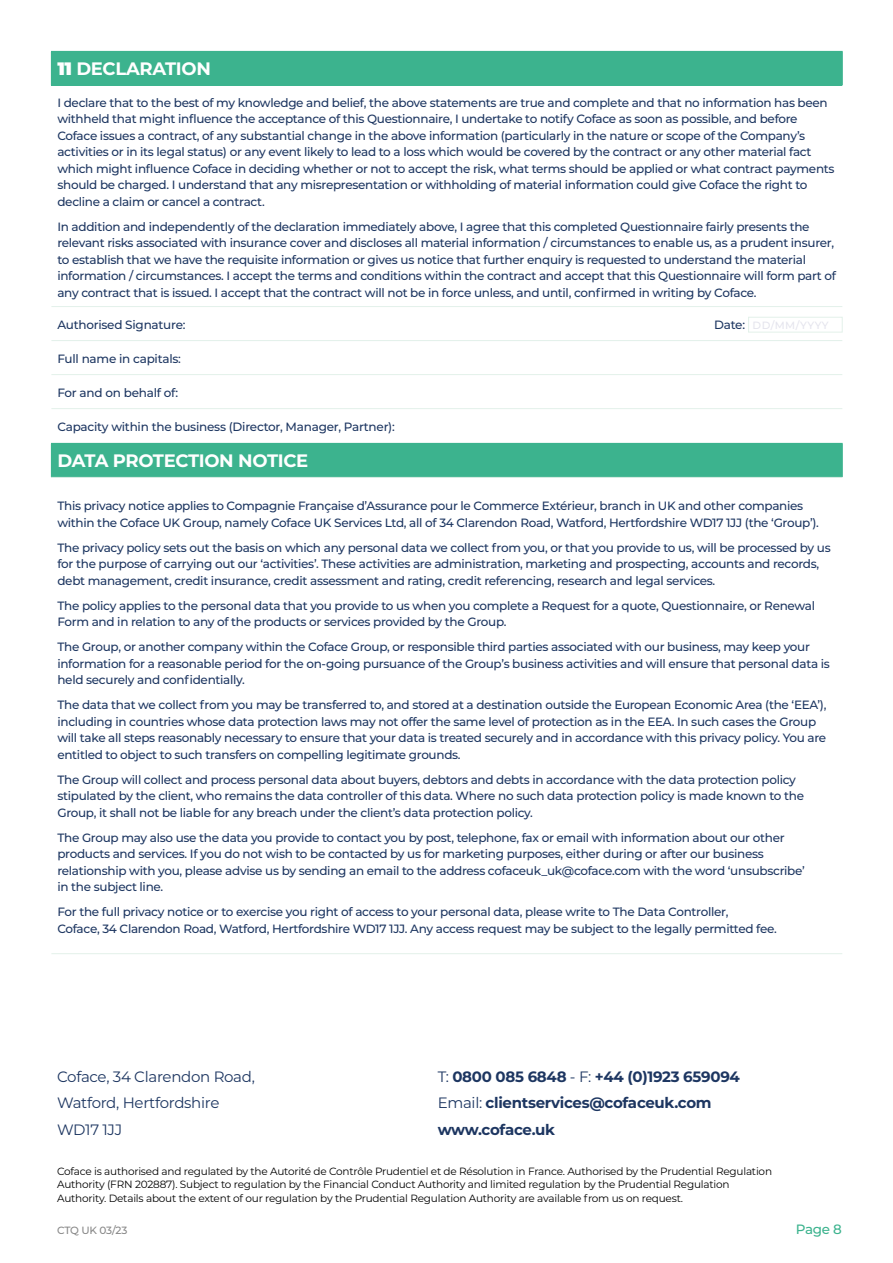
<style>
.page{position:relative;width:893px;height:1263px;background:#fff}
.page>*{position:absolute;margin:0;border:0;box-sizing:border-box;transform-origin:0 0}
.t1{font:700 18px "Montserrat";letter-spacing:-.02em;color:#fff}
.t2{font:700 15px/26.5px "Montserrat";letter-spacing:-.02em;color:#1d3661}
.t3{font:15px/26.5px "Montserrat";letter-spacing:-.02em;color:#1d3661}
.t4{font:500 13.5px "Montserrat";color:#3cb38e}
.t5{font:500 12px/16.5px "Montserrat";letter-spacing:-.025em;color:#1d3661}
.t6{font:10.5px/13.5px "Montserrat";letter-spacing:-.02em;color:#000}
.t7{font:500 10.5px "Montserrat";letter-spacing:-.03em;color:#878787}
.t8{font:500 10.5px "Montserrat";letter-spacing:.04em;color:#e4e4ed}
.s1{font-weight:900}
.s2{font-weight:400}
</style>
<div class="page">
<div style="left:51px;top:51px;width:791px;height:34px;background:#3cb38e"></div>
<hr style="left:51px;top:51px;width:792px;height:1px;background:#3cb38e">
<hr style="left:842px;top:52px;width:1px;height:33px;background:#3cb38e">
<hr style="left:51px;top:306px;width:791px;height:1px;background:#e3f1ea">
<hr style="left:51px;top:340px;width:791px;height:1px;background:#e3f1ea">
<hr style="left:51px;top:374px;width:791px;height:1px;background:#e3f1ea">
<hr style="left:51px;top:408px;width:791px;height:1px;background:#e3f1ea">
<div style="left:51px;top:443px;width:791px;height:34px;background:#3cb38e"></div>
<hr style="left:51px;top:443px;width:792px;height:1px;background:#3cb38e">
<hr style="left:842px;top:444px;width:1px;height:33px;background:#3cb38e">
<hr style="left:51px;top:477px;width:792px;height:1px;background:#e3f1ea">
<hr style="left:51px;top:953px;width:791px;height:1px;background:#e3f1ea">
<div style="left:748px;top:317px;width:95px;height:15px;border:1px solid #e3f1ea"></div>
<h1 class="t1" style="left:57px;top:55px;width:155px"><span class="s1">11</span> DECLARATION</h1>
<p class="t5" style="left:57px;top:94px;width:779px">I declare that to the best of my knowledge and belief, the above statements are true and complete and that no information has been withheld that might influence the acceptance of this Questionnaire, I undertake to notify Coface as soon as possible, and before Coface issues a contract, of any substantial change in the above information (particularly in the nature or scope of the Company’s activities or in its legal status) or any event likely to lead to a loss which would be covered by the contract or any other material fact which might influence Coface in deciding whether or not to accept the risk, what terms should be applied or what contract payments should be charged. I understand that any misrepresentation or withholding of material information could give Coface the right to decline a claim or cancel a contract.</p>
<p class="t5" style="left:57px;top:218px;width:780px">In addition and independently of the declaration immediately above, I agree that this completed Questionnaire fairly presents the relevant risks associated with insurance cover and discloses all material information / circumstances to enable us, as a prudent insurer, to establish that we have the requisite information or gives us notice that further enquiry is requested to understand the material information / circumstances. I accept the terms and conditions within the contract and accept that this Questionnaire will form part of any contract that is issued. I accept that the contract will not be in force unless, and until, confirmed in writing by Coface.</p>
<p class="t5" style="left:57px;top:316px;width:130px">Authorised Signature:</p>
<p class="t5" style="left:714px;top:316px;width:32px">Date:</p>
<p class="t5" style="left:57px;top:350px;width:125px">Full name in capitals:</p>
<p class="t5" style="left:57px;top:384px;width:122px">For and on behalf of:</p>
<p class="t5" style="left:57px;top:418px;width:339px">Capacity within the business (Director, Manager, Partner):</p>
<h1 class="t1" style="left:57px;top:447px;width:252px">DATA PROTECTION NOTICE</h1>
<p class="t5" style="left:57px;top:497px;width:763px">This privacy notice applies to Compagnie Française d’Assurance pour le Commerce Extérieur, branch in UK and other companies within the Coface UK Group, namely Coface UK Services Ltd, all of 34 Clarendon Road, Watford, Hertfordshire WD17 1JJ (the ‘Group’).</p>
<p class="t5" style="left:57px;top:539px;width:775px">The privacy policy sets out the basis on which any personal data we collect from you, or that you provide to us, will be processed by us for the purpose of carrying out our ‘activities’. These activities are administration, marketing and prospecting, accounts and records, debt management, credit insurance, credit assessment and rating, credit referencing, research and legal services.</p>
<p class="t5" style="left:57px;top:597px;width:759px">The policy applies to the personal data that you provide to us when you complete a Request for a quote, Questionnaire, or Renewal<br>Form and in relation to any of the products or services provided by the Group.</p>
<p class="t5" style="left:57px;top:638px;width:774px">The Group, or another company within the Coface Group, or responsible third parties associated with our business, may keep your information for a reasonable period for the on-going pursuance of the Group’s business activities and will ensure that personal data is held securely and confidentially.</p>
<p class="t5" style="left:57px;top:696px;width:771px">The data that we collect from you may be transferred to, and stored at a destination outside the European Economic Area (the ‘EEA’), including in countries whose data protection laws may not offer the same level of protection as in the EEA. In such cases the Group will take all steps reasonably necessary to ensure that your data is treated securely and in accordance with this privacy policy. You are entitled to object to such transfers on compelling legitimate grounds.</p>
<p class="t5" style="left:57px;top:771px;width:748px">The Group will collect and process personal data about buyers, debtors and debts in accordance with the data protection policy stipulated by the client, who remains the data controller of this data. Where no such data protection policy is made known to the<br>Group, it shall not be liable for any breach under the client’s data protection policy.</p>
<p class="t5" style="left:57px;top:829px;width:749px">The Group may also use the data you provide to contact you by post, telephone, fax or email with information about our other products and services. If you do not wish to be contacted by us for marketing purposes, either during or after our business relationship with you, please advise us by sending an email to the address cofaceuk_uk@coface.com with the word ‘unsubscribe’ in the subject line.</p>
<p class="t5" style="left:57px;top:903px;width:721px">For the full privacy notice or to exercise you right of access to your personal data, please write to The Data Controller,<br>Coface, 34 Clarendon Road, Watford, Hertfordshire WD17 1JJ. Any access request may be subject to the legally permitted fee.</p>
<p class="t8" style="left:753px;top:318px;width:78px">DD/MM/YYYY</p>
<p class="t3" style="left:57px;top:1063px;width:199px">Coface, 34 Clarendon Road,<br>Watford, Hertfordshire<br>WD17 1JJ</p>
<p class="t6" style="left:57px;top:1164px;width:716px">Coface is authorised and regulated by the Autorité de Contrôle Prudentiel et de Résolution in France. Authorised by the Prudential Regulation<br>Authority (FRN 202887). Subject to regulation by the Financial Conduct Authority and limited regulation by the Prudential Regulation<br>Authority. Details about the extent of our regulation by the Prudential Regulation Authority are available from us on request.</p>
<p class="t2" style="left:438px;top:1062px;width:304px"><span class="s2">T:</span> 0800 085 6848 <span class="s2">- F:</span> +44 (0)1923 659094<br><span class="s2">Email:</span> clientservices@cofaceuk.com www.coface.uk</p>
<p class="t7" style="left:57px;top:1223px;width:72px">CTQ UK 03/23</p>
<p class="t4" style="left:796px;top:1220px;width:48px">Page 8</p>
</div>
